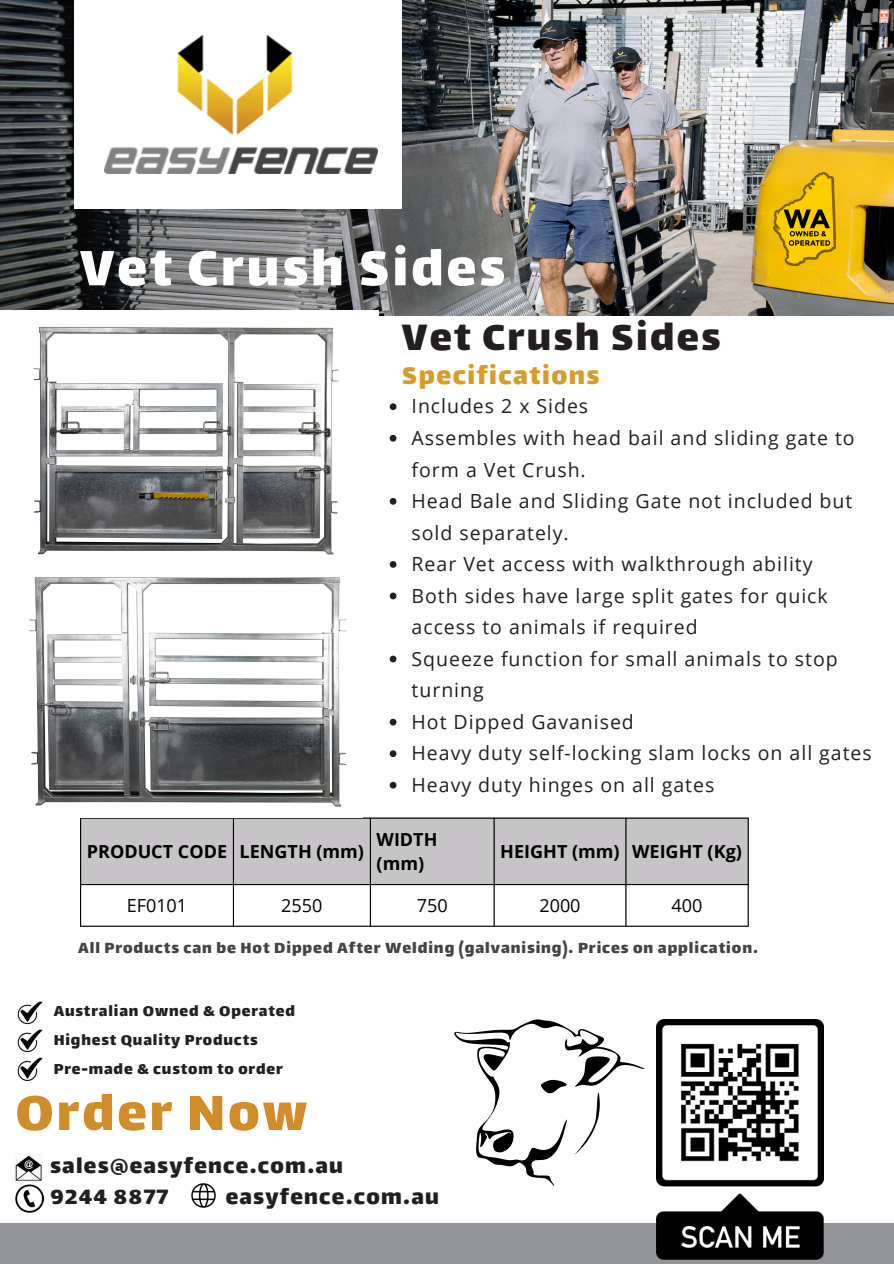
<style>
.page{position:relative;width:894px;height:1264px;background:#fff}
.page>*{position:absolute;margin:0;border:0;box-sizing:border-box;transform-origin:0 0}
.t1{font:60px "Lalezar";letter-spacing:.05em;color:#fff}
.t2{font:59.55px "Lalezar";letter-spacing:.05em;color:#d08d29}
.t3{font:45px "Lalezar";letter-spacing:.05em;color:#231f20}
.t4{font:30px "Lalezar";letter-spacing:.05em;color:#d89d28}
.t5{font:25.5px "Lalezar";letter-spacing:.05em;color:#231f20}
.t6{font:19.5px/31.5px "Open Sans";letter-spacing:.05em;color:#231f20}
.t7{font:18px "Lalezar";letter-spacing:.05em;color:#444446}
.t8{font:700 18px/24.8px "Open Sans";color:#000}
.t9{font:18px "Open Sans";color:#000}
.t10{font:17.7px/29px "Lalezar";letter-spacing:.05em;color:#241f21}
</style>
<div class="page">
<img style="left:517px;top:0;width:376px;height:315px">
<img style="left:0;top:0;width:517px;height:315px">
<div style="left:0;top:1222px;width:893px;height:41px;background:#939598"></div>
<div style="left:74px;top:0;width:327px;height:209px;background:#fff"></div>
<img style="left:656px;top:1019px;width:167px;height:240px">
<img style="left:104px;top:36px;width:274px;height:137px">
<img style="left:15px;top:1184px;width:29px;height:28px">
<img style="left:15px;top:1155px;width:27px;height:26px">
<img style="left:191px;top:1183px;width:25px;height:25px">
<img style="left:17px;top:1001px;width:26px;height:81px">
<img style="left:773px;top:173px;width:62px;height:92px">
<svg style="left:454px;top:1019px;width:190px;height:166px"></svg>
<div style="left:81px;top:818px;width:666px;height:66px;background:#c6c4c6"></div>
<hr style="left:80px;top:818px;width:1px;height:107px;background:#000">
<hr style="left:233px;top:818px;width:1px;height:107px;background:#000">
<hr style="left:370px;top:818px;width:1px;height:107px;background:#000">
<hr style="left:493px;top:818px;width:1px;height:107px;background:#000">
<hr style="left:625px;top:818px;width:1px;height:107px;background:#000">
<hr style="left:747px;top:818px;width:1px;height:107px;background:#000">
<hr style="left:80px;top:817px;width:668px;height:1px;background:#000">
<hr style="left:80px;top:884px;width:668px;height:1px;background:#000">
<hr style="left:80px;top:925px;width:668px;height:1px;background:#000">
<img style="left:0;top:311px;width:378px;height:244px">
<img style="left:29px;top:577px;width:317px;height:230px">
<svg style="left:389px;top:403px;width:7px;height:7px"></svg>
<svg style="left:389px;top:435px;width:7px;height:6px"></svg>
<svg style="left:389px;top:498px;width:7px;height:6px"></svg>
<svg style="left:389px;top:561px;width:7px;height:7px"></svg>
<svg style="left:389px;top:592px;width:7px;height:7px"></svg>
<svg style="left:389px;top:655px;width:7px;height:7px"></svg>
<svg style="left:389px;top:718px;width:7px;height:7px"></svg>
<svg style="left:389px;top:750px;width:7px;height:7px"></svg>
<svg style="left:389px;top:781px;width:7px;height:7px"></svg>
<p class="t1" style="left:80px;top:229px;width:426px">Vet Crush Sides</p>
<p class="t3" style="left:401px;top:308px;width:320px">Vet Crush Sides</p>
<p class="t4" style="left:401px;top:356px;width:199px">Specifications</p>
<p class="t6" style="left:411px;top:390px;width:178px">Includes 2 x Sides</p>
<p class="t6" style="left:411px;top:421px;width:444px">Assembles with head bail and sliding gate to form a Vet Crush.</p>
<p class="t6" style="left:411px;top:485px;width:442px">Head Bale and Sliding Gate not included but sold separately.</p>
<p class="t6" style="left:411px;top:548px;width:402px">Rear Vet access with walkthrough ability</p>
<p class="t6" style="left:411px;top:579px;width:417px">Both sides have large split gates for quick access to animals if required</p>
<p class="t6" style="left:411px;top:642px;width:427px">Squeeze function for small animals to stop turning</p>
<p class="t6" style="left:411px;top:705px;width:224px">Hot Dipped Gavanised</p>
<p class="t6" style="left:411px;top:737px;width:461px">Heavy duty self-locking slam locks on all gates</p>
<p class="t6" style="left:411px;top:768px;width:304px">Heavy duty hinges on all gates</p>
<p class="t8" style="left:87px;top:838px;width:142px">PRODUCT CODE</p>
<p class="t8" style="left:239px;top:838px;width:126px">LENGTH (mm)</p>
<p class="t8" style="left:376px;top:826px;width:62px">WIDTH (mm)</p>
<p class="t8" style="left:500px;top:838px;width:121px">HEIGHT (mm)</p>
<p class="t8" style="left:632px;top:838px;width:111px">WEIGHT (Kg)</p>
<p class="t9" style="left:127px;top:892px;width:62px">EF0101</p>
<p class="t9" style="left:281px;top:892px;width:43px">2550</p>
<p class="t9" style="left:416px;top:892px;width:32px">750</p>
<p class="t9" style="left:539px;top:892px;width:43px">2000</p>
<p class="t9" style="left:671px;top:892px;width:32px">400</p>
<p class="t7" style="left:78px;top:936px;width:681px">All Products can be Hot Dipped After Welding (galvanising). Prices on application.</p>
<p class="t10" style="left:54px;top:995px;width:243px">Australian Owned &amp; Operated<br>Highest Quality Products<br>Pre-made &amp; custom to order</p>
<p class="t2" style="left:15px;top:1074px;width:293px">Order Now</p>
<p class="t5" style="left:50px;top:1148px;width:294px">sales@easyfence.com.au</p>
<p class="t5" style="left:50px;top:1180px;width:120px">9244 8877</p>
<p class="t5" style="left:226px;top:1180px;width:215px">easyfence.com.au</p>
</div>
